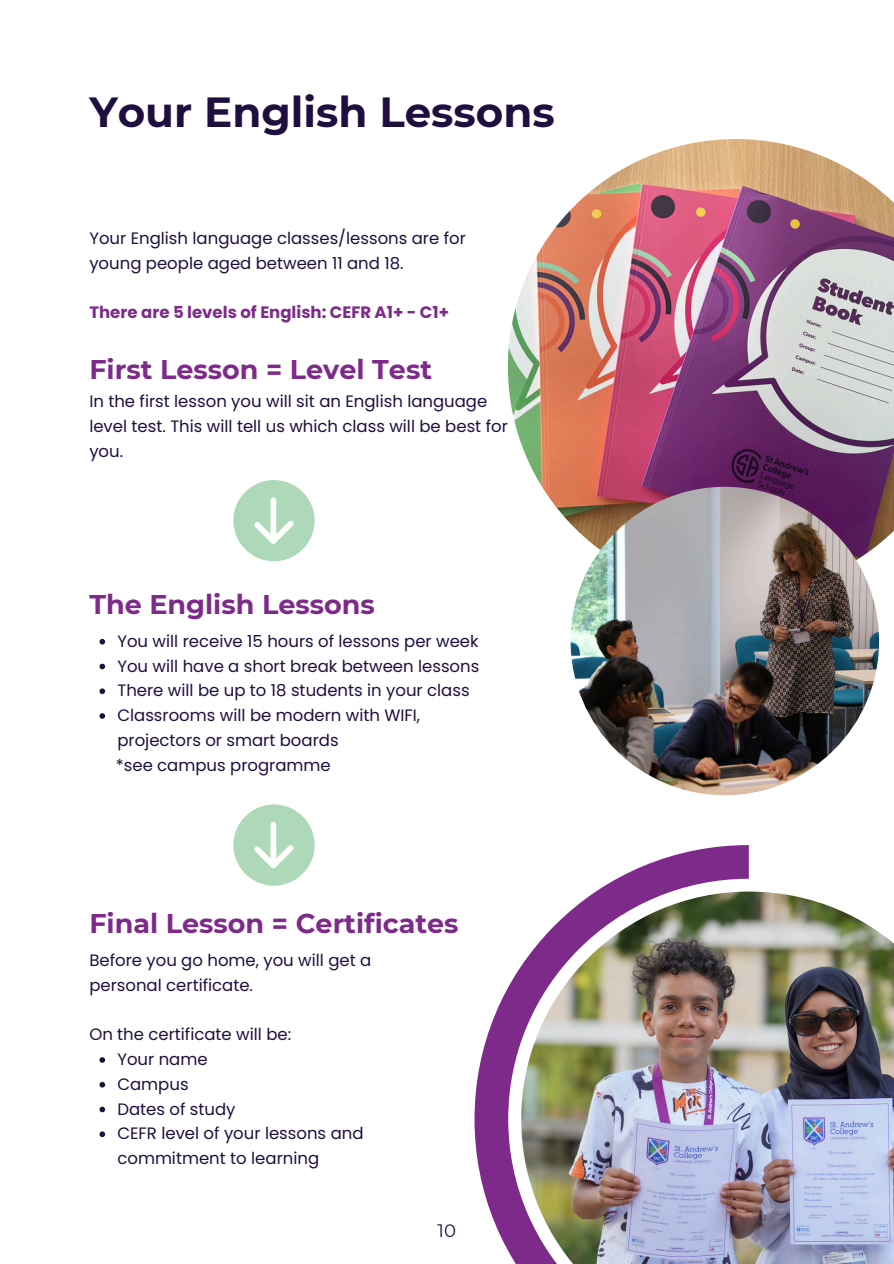
<style>
.page{position:relative;width:894px;height:1264px;background:#fff}
.page>*{position:absolute;margin:0;border:0;box-sizing:border-box;transform-origin:0 0}
.t1{font:700 42px "Montserrat";color:#1f0f3f}
.t2{font:700 27px "Montserrat";color:#7e2a8a}
.t3{font:18px "Montserrat";color:#1f0f3f}
.t4{font:16.5px/24.8px "Poppins";color:#1f0f3f}
.t5{font:700 16.5px "Poppins";color:#7e2a8a}
</style>
<div class="page">
<img style="left:507px;top:139px;width:386px;height:455px">
<img style="left:570px;top:487px;width:308px;height:308px;border-radius:50%">
<img style="left:748px;top:891px;width:145px;height:372px">
<img style="left:474px;top:845px;width:274px;height:418px">
<svg style="left:233px;top:480px;width:81px;height:81px"></svg>
<svg style="left:99px;top:639px;width:6px;height:5px"></svg>
<svg style="left:99px;top:663px;width:6px;height:6px"></svg>
<svg style="left:99px;top:688px;width:6px;height:6px"></svg>
<svg style="left:99px;top:713px;width:6px;height:5px"></svg>
<svg style="left:99px;top:1057px;width:6px;height:5px"></svg>
<svg style="left:99px;top:1081px;width:6px;height:6px"></svg>
<svg style="left:99px;top:1106px;width:6px;height:6px"></svg>
<svg style="left:99px;top:1131px;width:6px;height:6px"></svg>
<svg style="left:233px;top:804px;width:81px;height:81px"></svg>
<p class="t1" style="left:89px;top:87px;width:467px">Your English Lessons</p>
<p class="t4" style="left:89px;top:226px;width:378px">Your English language classes/lessons are for young people aged between 11 and 18.</p>
<p class="t5" style="left:89px;top:301px;width:361px">There are 5 levels of English: CEFR A1+ - C1+</p>
<p class="t2" style="left:89px;top:353px;width:344px">First Lesson = Level Test</p>
<p class="t4" style="left:89px;top:389px;width:420px">In the first lesson you will sit an English language level test. This will tell us which class will be best for you.</p>
<h2 class="t2" style="left:89px;top:587px;width:287px">The English Lessons</h2>
<p class="t4" style="left:117px;top:628px;width:362px">You will receive 15 hours of lessons per week</p>
<p class="t4" style="left:117px;top:653px;width:363px">You will have a short break between lessons</p>
<h2 class="t4" style="left:117px;top:678px;width:353px">There will be up to 18 students in your class</h2>
<p class="t4" style="left:117px;top:703px;width:304px">Classrooms will be modern with WIFI, projectors or smart boards</p>
<p class="t4" style="left:116px;top:752px;width:216px">*see campus programme</p>
<p class="t2" style="left:89px;top:906px;width:370px">Final Lesson = Certificates</p>
<p class="t4" style="left:89px;top:947px;width:283px">Before you go home, you will get a personal certificate.</p>
<p class="t4" style="left:89px;top:1022px;width:203px">On the certificate will be:</p>
<p class="t4" style="left:117px;top:1046px;width:92px">Your name</p>
<p class="t4" style="left:117px;top:1071px;width:73px">Campus</p>
<p class="t4" style="left:117px;top:1096px;width:120px">Dates of study</p>
<p class="t4" style="left:117px;top:1121px;width:247px">CEFR level of your lessons and commitment to learning</p>
<p class="t3" style="left:437px;top:1219px;width:20px">10</p>
</div>
